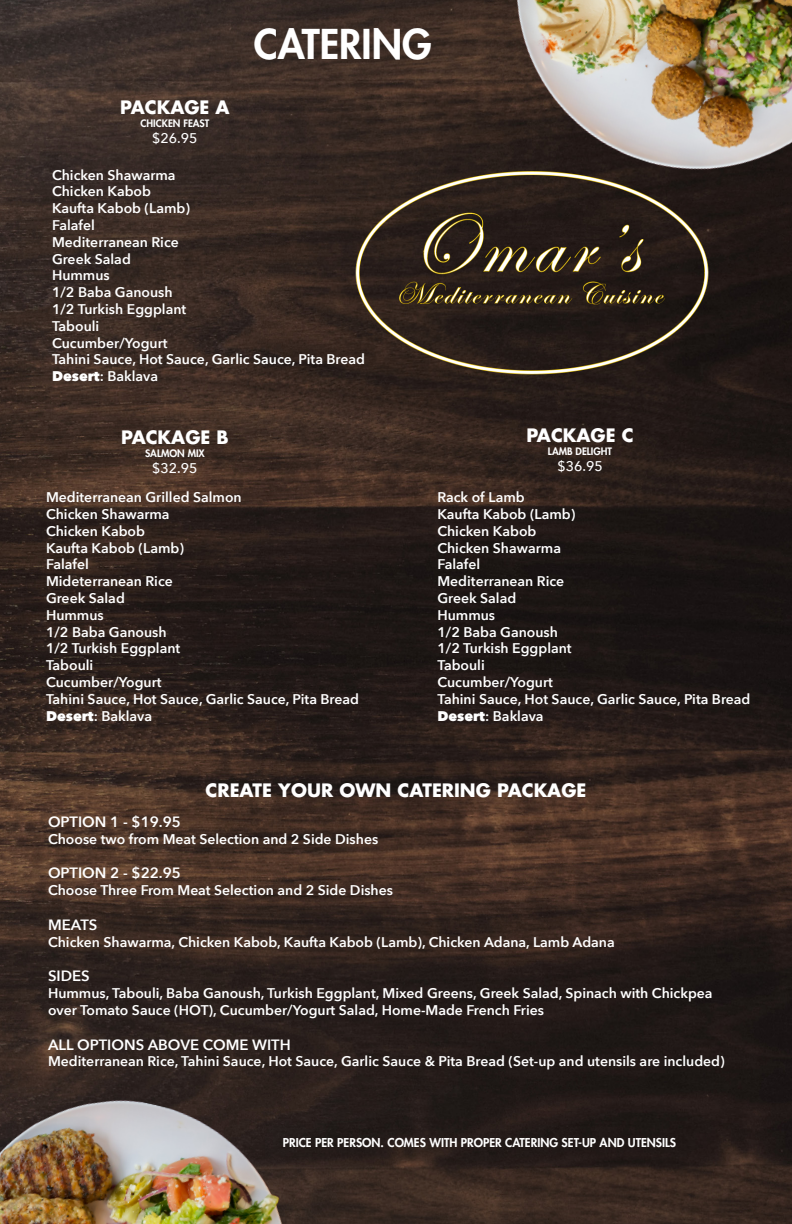
<style>
.page{position:relative;width:792px;height:1224px;background:#fff}
.page>*{position:absolute;margin:0;border:0;box-sizing:border-box;transform-origin:0 0}
.t1{font:800 40px "Futura Std";color:#fff}
.t2{font:700 18px "Futura Std";color:#fff}
.t3{font:600 14.9px "Avenir Next";color:#fff}
.t4{font:600 14px/16.8px "Avenir Next";color:#fff}
.t5{font:500 14px "Avenir Next";color:#fff}
.t6{font:800 11.9px "Futura Std";color:#fff}
.t7{font:800 10px "Futura Std";color:#fff}
.s1{font-weight:800}
</style>
<div class="page">
<img style="left:0;top:0;width:792px;height:1224px">
<img style="left:349px;top:164px;width:366px;height:218px">
<img style="left:0;top:1050px;width:323px;height:174px">
<img style="left:437px;top:0;width:355px;height:215px">
<p class="t1" style="left:254px;top:19px;width:179px">CATERING</p>
<p class="t2" style="left:120px;top:96px;width:111px">PACKAGE A</p>
<p class="t7" style="left:141px;top:117px;width:70px">CHICKEN FEAST</p>
<p class="t5" style="left:152px;top:127px;width:47px">$26.95</p>
<p class="t4" style="left:52px;top:166px;width:125px">Chicken Shawarma</p>
<p class="t4" style="left:52px;top:183px;width:101px">Chicken Kabob</p>
<p class="t4" style="left:52px;top:200px;width:140px">Kaufta Kabob (Lamb)</p>
<p class="t4" style="left:52px;top:216px;width:44px">Falafel</p>
<p class="t4" style="left:52px;top:233px;width:128px">Mediterranean Rice</p>
<p class="t4" style="left:52px;top:250px;width:80px">Greek Salad</p>
<p class="t4" style="left:52px;top:267px;width:59px">Hummus</p>
<p class="t4" style="left:52px;top:284px;width:122px">1/2 Baba Ganoush</p>
<p class="t4" style="left:52px;top:300px;width:136px">1/2 Turkish Eggplant</p>
<p class="t4" style="left:52px;top:317px;width:49px">Tabouli</p>
<p class="t4" style="left:52px;top:334px;width:117px">Cucumber/Yogurt</p>
<p class="t4" style="left:52px;top:351px;width:314px">Tahini Sauce, Hot Sauce, Garlic Sauce, Pita Bread</p>
<p class="t4" style="left:52px;top:368px;width:108px"><span class="s1">Desert</span>: Baklava</p>
<p class="t2" style="left:121px;top:425px;width:109px">PACKAGE B</p>
<p class="t7" style="left:145px;top:446px;width:61px">SALMON MIX</p>
<p class="t5" style="left:152px;top:457px;width:47px">$32.95</p>
<p class="t4" style="left:46px;top:489px;width:197px">Mediterranean Grilled Salmon</p>
<p class="t4" style="left:46px;top:505px;width:125px">Chicken Shawarma</p>
<p class="t4" style="left:46px;top:522px;width:101px">Chicken Kabob</p>
<p class="t4" style="left:46px;top:539px;width:140px">Kaufta Kabob (Lamb)</p>
<p class="t4" style="left:46px;top:556px;width:44px">Falafel</p>
<p class="t4" style="left:46px;top:573px;width:128px">Mideterranean Rice</p>
<p class="t4" style="left:46px;top:589px;width:80px">Greek Salad</p>
<p class="t4" style="left:46px;top:606px;width:59px">Hummus</p>
<p class="t4" style="left:46px;top:623px;width:122px">1/2 Baba Ganoush</p>
<p class="t4" style="left:46px;top:640px;width:136px">1/2 Turkish Eggplant</p>
<p class="t4" style="left:46px;top:657px;width:49px">Tabouli</p>
<p class="t4" style="left:46px;top:673px;width:117px">Cucumber/Yogurt</p>
<p class="t4" style="left:46px;top:690px;width:314px">Tahini Sauce, Hot Sauce, Garlic Sauce, Pita Bread</p>
<p class="t4" style="left:46px;top:707px;width:108px"><span class="s1">Desert</span>: Baklava</p>
<p class="t2" style="left:526px;top:423px;width:109px">PACKAGE C</p>
<p class="t7" style="left:548px;top:444px;width:66px">LAMB DELIGHT</p>
<p class="t5" style="left:557px;top:455px;width:47px">$36.95</p>
<p class="t4" style="left:437px;top:489px;width:89px">Rack of Lamb</p>
<p class="t4" style="left:437px;top:505px;width:140px">Kaufta Kabob (Lamb)</p>
<p class="t4" style="left:437px;top:522px;width:101px">Chicken Kabob</p>
<p class="t4" style="left:437px;top:539px;width:125px">Chicken Shawarma</p>
<p class="t4" style="left:437px;top:556px;width:44px">Falafel</p>
<p class="t4" style="left:437px;top:573px;width:128px">Mediterranean Rice</p>
<p class="t4" style="left:437px;top:589px;width:80px">Greek Salad</p>
<p class="t4" style="left:437px;top:606px;width:59px">Hummus</p>
<p class="t4" style="left:437px;top:623px;width:122px">1/2 Baba Ganoush</p>
<p class="t4" style="left:437px;top:640px;width:136px">1/2 Turkish Eggplant</p>
<p class="t4" style="left:437px;top:657px;width:49px">Tabouli</p>
<p class="t4" style="left:437px;top:673px;width:117px">Cucumber/Yogurt</p>
<p class="t4" style="left:437px;top:690px;width:314px">Tahini Sauce, Hot Sauce, Garlic Sauce, Pita Bread</p>
<p class="t4" style="left:437px;top:707px;width:108px"><span class="s1">Desert</span>: Baklava</p>
<p class="t2" style="left:206px;top:778px;width:382px">CREATE YOUR OWN CATERING PACKAGE</p>
<p class="t3" style="left:48px;top:809px;width:134px">OPTION 1 - $19.95</p>
<p class="t4" style="left:48px;top:830px;width:332px">Choose two from Meat Selection and 2 Side Dishes</p>
<p class="t3" style="left:48px;top:860px;width:134px">OPTION 2 - $22.95</p>
<p class="t4" style="left:48px;top:882px;width:347px">Choose Three From Meat Selection and 2 Side Dishes</p>
<p class="t3" style="left:48px;top:912px;width:51px">MEATS</p>
<p class="t4" style="left:48px;top:933px;width:568px">Chicken Shawarma, Chicken Kabob, Kaufta Kabob (Lamb), Chicken Adana, Lamb Adana</p>
<p class="t3" style="left:48px;top:963px;width:43px">SIDES</p>
<p class="t4" style="left:48px;top:984px;width:666px">Hummus, Tabouli, Baba Ganoush, Turkish Eggplant, Mixed Greens, Greek Salad, Spinach with Chickpea over Tomato Sauce (HOT), Cucumber/Yogurt Salad, Home-Made French Fries</p>
<p class="t3" style="left:48px;top:1032px;width:244px">ALL OPTIONS ABOVE COME WITH</p>
<p class="t4" style="left:48px;top:1053px;width:678px">Mediterranean Rice, Tahini Sauce, Hot Sauce, Garlic Sauce &amp; Pita Bread (Set-up and utensils are included)</p>
<p class="t6" style="left:283px;top:1135px;width:395px">PRICE PER PERSON. COMES WITH PROPER CATERING SET-UP AND UTENSILS</p>
</div>
